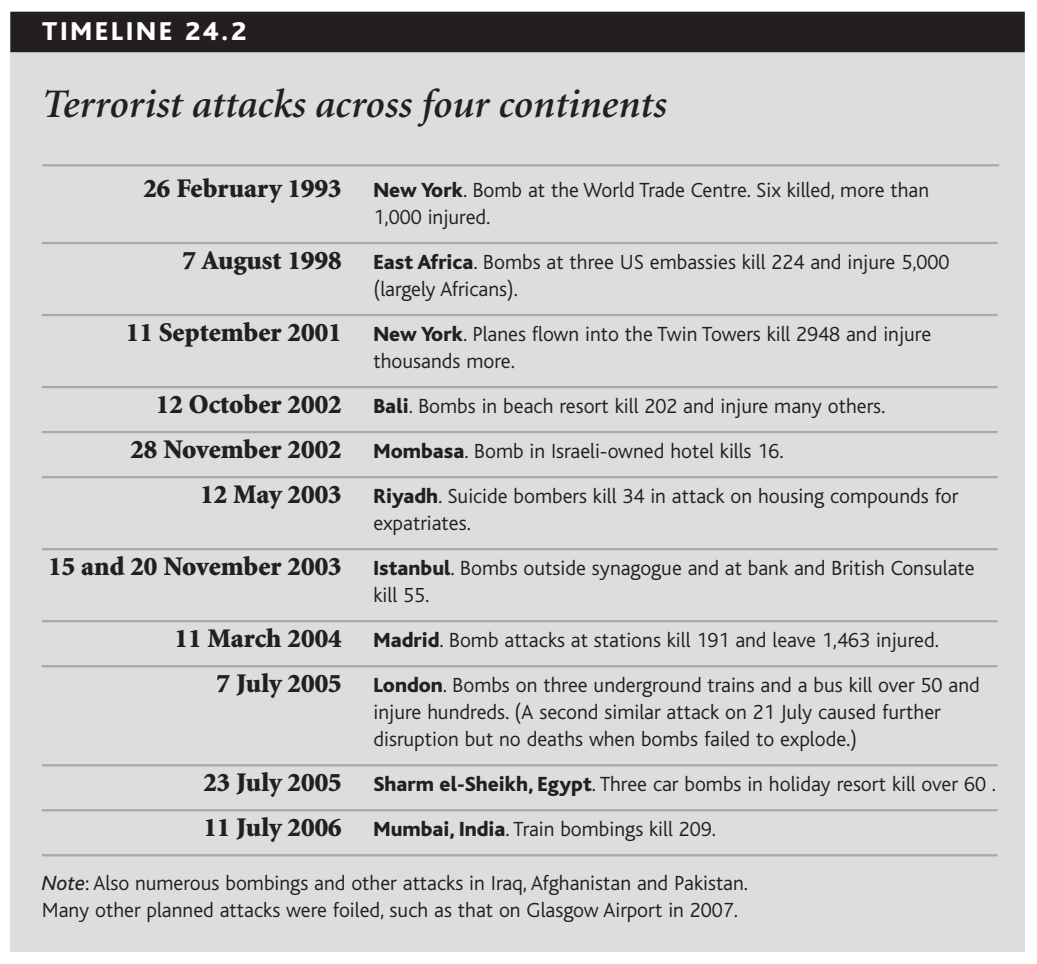
<style>
.page{position:relative;width:1037px;height:964px;background:#fff}
.page>*{position:absolute;margin:0;border:0;box-sizing:border-box;transform-origin:0 0}
.t1{font:italic 600 40.5px "Minion";color:#231f20}
.t2{font:800 27px "Bliss";letter-spacing:.11em;color:#fff}
.t3{font:300 21.38px/27px "Bliss";color:#231f20}
.s1{font-family:"Minion";font-weight:900;font-size:27px}
.s2{font-weight:800}
.s3{font-weight:400;font-style:italic}
</style>
<div class="page">
<div style="left:10px;top:12px;width:1014px;height:939px;background:#dcdddf"></div>
<div style="left:10px;top:12px;width:1014px;height:40px;background:#231f20"></div>
<hr style="left:42px;top:164px;width:957px;height:2px;background:#a8a9ad">
<hr style="left:42px;top:242px;width:955px;height:2px;background:#a8a9ad">
<hr style="left:42px;top:314px;width:955px;height:2px;background:#a8a9ad">
<hr style="left:42px;top:386px;width:955px;height:2px;background:#a8a9ad">
<hr style="left:42px;top:431px;width:955px;height:2px;background:#a8a9ad">
<hr style="left:42px;top:476px;width:955px;height:2px;background:#a8a9ad">
<hr style="left:42px;top:548px;width:955px;height:2px;background:#a8a9ad">
<hr style="left:42px;top:620px;width:955px;height:2px;background:#a8a9ad">
<hr style="left:42px;top:665px;width:955px;height:2px;background:#a8a9ad">
<hr style="left:42px;top:764px;width:955px;height:2px;background:#a8a9ad">
<hr style="left:42px;top:809px;width:955px;height:2px;background:#a8a9ad">
<hr style="left:42px;top:854px;width:955px;height:2px;background:#a8a9ad">
<p class="t2" style="left:42px;top:23px;width:206px">TIMELINE 24.2</p>
<h1 class="t1" style="left:42px;top:88px;width:626px">Terrorist attacks across four continents</h1>
<p class="t3" style="left:373px;top:178px;width:557px;text-indent:-230px"><span class="s1">26 February 1993</span> <span class="s2">New York</span>. Bomb at the World Trade Centre. Six killed, more than<br>1,000 injured.</p>
<p class="t3" style="left:373px;top:250px;width:577px;text-indent:-191px"><span class="s1">7 August 1998</span> <span class="s2">East Africa</span>. Bombs at three US embassies kill 224 and injure 5,000 (largely Africans).</p>
<p class="t3" style="left:373px;top:322px;width:559px;text-indent:-248px"><span class="s1">11 September 2001</span> <span class="s2">New York</span>. Planes flown into the Twin Towers kill 2948 and injure thousands more.</p>
<p class="t3" style="left:130px;top:385px;width:756px;line-height:45px;text-indent:25px"><span class="s1">12 October 2002</span> <span class="s2">Bali</span>. Bombs in beach resort kill 202 and injure many others.<br><span class="s1">28 November 2002</span> <span class="s2">Mombasa</span>. Bomb in Israeli-owned hotel kills 16.</p>
<p class="t3" style="left:373px;top:484px;width:586px;text-indent:-173px"><span class="s1">12 May 2003</span> <span class="s2">Riyadh</span>. Suicide bombers kill 34 in attack on housing compounds for expatriates.</p>
<p class="t3" style="left:373px;top:556px;width:602px;text-indent:-325px"><span class="s1">15 and 20 November 2003</span> <span class="s2">Istanbul</span>. Bombs outside synagogue and at bank and British Consulate kill 55.</p>
<p class="t3" style="left:217px;top:619px;width:764px;line-height:45px;text-indent:-42px"><span class="s1">11 March 2004</span> <span class="s2">Madrid</span>. Bomb attacks at stations kill 191 and leave 1,463 injured.<br><span class="s1">7 July 2005</span> <span class="s2">London</span>. Bombs on three underground trains and a bus kill over 50 and</p>
<p class="t3" style="left:373px;top:700px;width:569px">injure hundreds. (A second similar attack on 21 July caused further disruption but no deaths when bombs failed to explode.)</p>
<p class="t3" style="left:203px;top:763px;width:794px;line-height:45px"><span class="s1">23 July 2005</span> <span class="s2">Sharm el-Sheikh, Egypt</span>. Three car bombs in holiday resort kill over 60 .<br><span class="s1">11 July 2006</span> <span class="s2">Mumbai, India</span>. Train bombings kill 209.</p>
<p class="t3" style="left:42px;top:871px;width:708px"><span class="s3">Note</span>: Also numerous bombings and other attacks in Iraq, Afghanistan and Pakistan.<br>Many other planned attacks were foiled, such as that on Glasgow Airport in 2007.</p>
</div>
